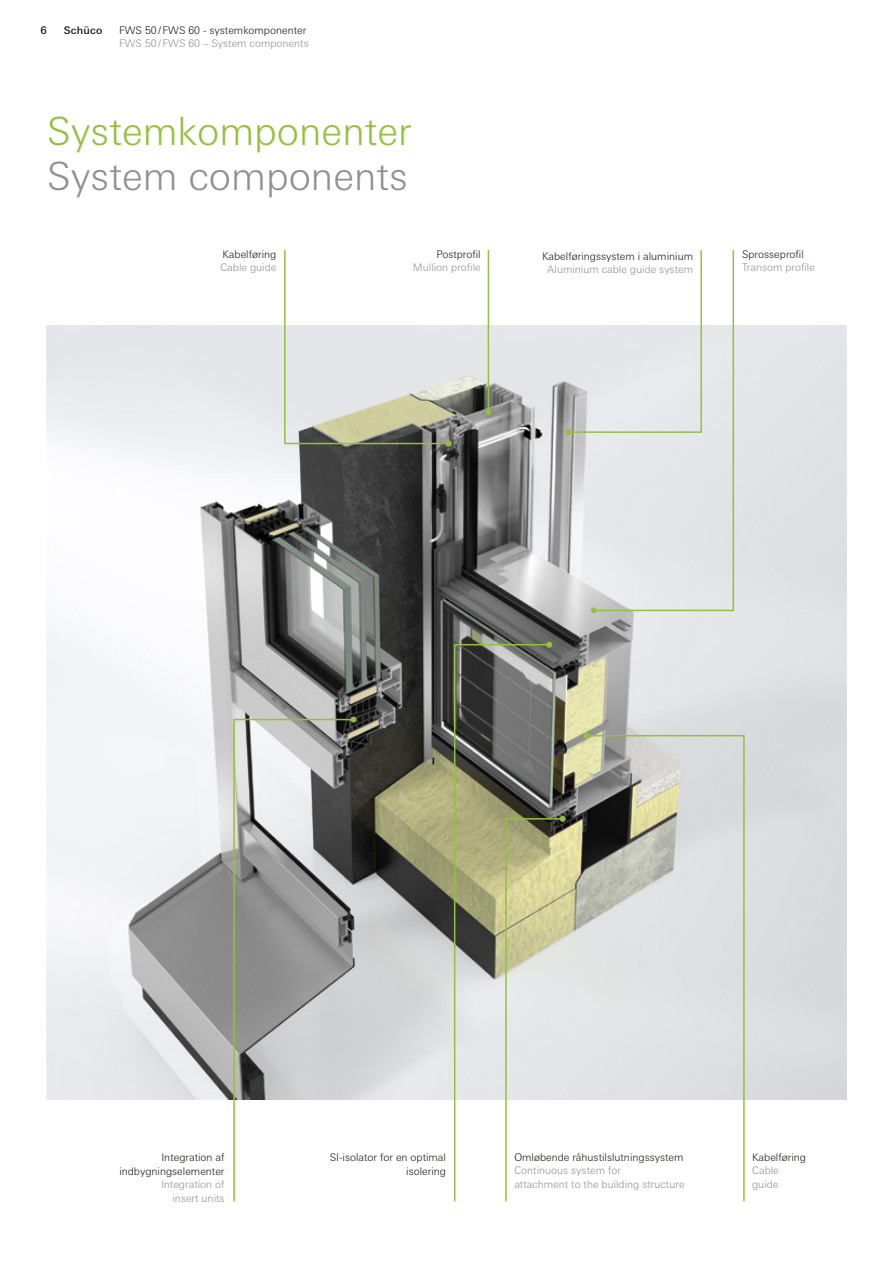
<style>
.page{position:relative;width:893px;height:1263px;background:#fff}
.page>*{position:absolute;margin:0;border:0;box-sizing:border-box;transform-origin:0 0}
.t1{font:300 39px "Univers For Schueco 330";color:#95c03d}
.t2{font:300 39px "Univers For Schueco 330";color:#8f908f}
.t3{font:300 10.5px/13.5px "Univers For Schueco 330";color:#181715;text-align:right}
.t4{font:300 10.5px/13.5px "Univers For Schueco 330";color:#8f908f}
.t5{font:10.5px "Univers For Schueco 530 Med";letter-spacing:.02em;color:#181715}
</style>
<div class="page">
<img style="left:47px;top:325px;width:799px;height:774px">
<hr style="left:488px;top:250px;width:1px;height:162px;background:#95c03d">
<svg style="left:485px;top:409px;width:6px;height:6px"></svg>
<svg style="left:592px;top:250px;width:143px;height:362px;background:#e5e7e7"></svg>
<svg style="left:591px;top:607px;width:6px;height:6px"></svg>
<svg style="left:566px;top:250px;width:137px;height:185px"></svg>
<svg style="left:585px;top:734px;width:160px;height:468px"></svg>
<svg style="left:584px;top:733px;width:6px;height:6px"></svg>
<svg style="left:453px;top:643px;width:98px;height:559px;background:#9e9e93"></svg>
<svg style="left:546px;top:642px;width:6px;height:6px"></svg>
<svg style="left:504px;top:816px;width:62px;height:386px"></svg>
<svg style="left:233px;top:718px;width:122px;height:484px"></svg>
<svg style="left:350px;top:716px;width:6px;height:6px"></svg>
<svg style="left:283px;top:250px;width:169px;height:196px"></svg>
<p class="t5" style="left:40px;top:24px;width:8px">6</p>
<p class="t5" style="left:64px;top:24px;width:40px">Schüco</p>
<p class="t3" style="left:119px;top:24px;width:189px">FWS 50/FWS 60 - systemkomponenter</p>
<p class="t4" style="left:119px;top:37px;width:191px">FWS 50/FWS 60 – System components</p>
<h1 class="t1" style="left:47px;top:109px;width:366px">Systemkomponenter</h1>
<h1 class="t2" style="left:47px;top:154px;width:363px">System components</h1>
<p class="t3" style="left:222px;top:248px;width:55px">Kabelføring</p>
<p class="t4" style="left:220px;top:261px;width:58px">Cable guide</p>
<p class="t3" style="left:437px;top:248px;width:46px">Postprofil</p>
<p class="t4" style="left:413px;top:261px;width:69px">Mullion profile</p>
<p class="t3" style="left:542px;top:249px;width:153px">Kabelføringssystem i aluminium</p>
<p class="t4" style="left:547px;top:263px;width:147px">Aluminium cable guide system</p>
<p class="t3" style="left:742px;top:248px;width:63px">Sprosseprofil</p>
<p class="t4" style="left:742px;top:261px;width:74px">Transom profile</p>
<p class="t3" style="left:119px;top:1151px;width:107px">Integration af indbygningselementer</p>
<p class="t4" style="left:161px;top:1178px;width:65px;text-align:right">Integration of insert units</p>
<p class="t3" style="left:330px;top:1151px;width:118px">SI-isolator for en optimal isolering</p>
<p class="t3" style="left:514px;top:1150px;width:171px">Omløbende råhustilslutningssystem</p>
<p class="t4" style="left:514px;top:1164px;width:172px">Continuous system for<br>attachment to the building structure</p>
<p class="t3" style="left:752px;top:1150px;width:55px">Kabelføring</p>
<p class="t4" style="left:752px;top:1164px;width:28px">Cable guide</p>
</div>
